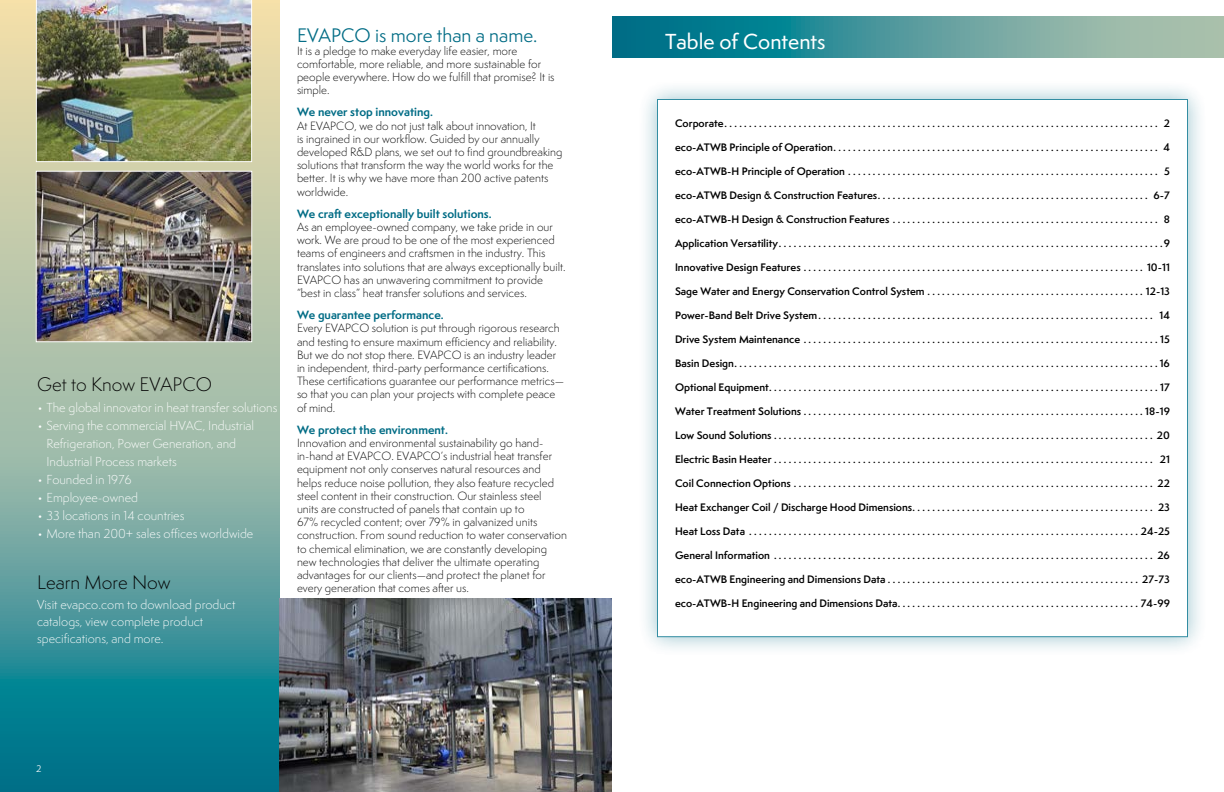
<style>
.page{position:relative;width:1224px;height:792px;background:#fff}
.page>*{position:absolute;margin:0;border:0;box-sizing:border-box;transform-origin:0 0}
.t1{font:500 20px "Semplicita Pro";color:#fff}
.t2{font:300 18px "Semplicita Pro";color:#000}
.t3{font:18px "Semplicita Pro";color:#006c85}
.t4{font:300 12px/18px "Semplicita Pro";color:#fff}
.t5{font:300 11px/13.2px "Semplicita Pro";color:#000}
.t6{font:700 11px "Semplicita Pro";color:#006c85}
.t7{font:600 10px "Semplicita Pro";color:#000}
.t8{font:9px "Semplicita Pro";color:#fff}
</style>
<div class="page">
<svg style="left:0;top:0;width:279px;height:792px;background:#6ea7a0"></svg>
<img style="left:279px;top:598px;width:333px;height:194px">
<img style="left:36px;top:0;width:216px;height:162px">
<img style="left:38px;top:173px;width:212px;height:167px">
<div style="left:36px;top:171px;width:216px;height:171px;border:1px solid #fff"></div>
<div style="left:636px;top:78px;width:572px;height:579px;background:#006c85;opacity:.5"></div>
<div style="left:657px;top:99px;width:531px;height:538px;background:#fff;border:1px solid #00718b"></div>
<svg style="left:612px;top:16px;width:612px;height:42px;background:#519a9c"></svg>
<h2 class="t2" style="left:37px;top:372px;width:176px">Get to Know EVAPCO</h2>
<p class="t4" style="left:37px;top:399px;width:242px">• The global innovator in heat transfer solutions</p>
<p class="t4" style="left:46px;top:417px;width:209px;text-indent:-9px">• Serving the commercial HVAC, Industrial<br>Refrigeration, Power Generation, and<br>Industrial Process markets</p>
<p class="t4" style="left:37px;top:471px;width:96px">• Founded in 1976</p>
<p class="t4" style="left:37px;top:489px;width:102px">• Employee-owned</p>
<p class="t4" style="left:37px;top:507px;width:149px">• 33 locations in 14 countries</p>
<p class="t4" style="left:37px;top:525px;width:218px">• More than 200+ sales offices worldwide</p>
<h2 class="t2" style="left:37px;top:570px;width:135px">Learn More Now</h2>
<p class="t4" style="left:37px;top:596px;width:200px;line-height:17px">Visit evapco.com to download product catalogs, view complete product specifications, and more.</p>
<h2 class="t3" style="left:297px;top:22px;width:242px">EVAPCO is more than a name.</h2>
<p class="t5" style="left:297px;top:44px;width:259px">It is a pledge to make everyday life easier, more comfortable, more reliable, and more sustainable for people everywhere. How do we fulfill that promise? It is simple.</p>
<p class="t6" style="left:297px;top:104px;width:137px">We never stop innovating.</p>
<p class="t5" style="left:297px;top:119px;width:267px">At EVAPCO, we do not just talk about innovation, It<br>is ingrained in our workflow. Guided by our annually developed R&amp;D plans, we set out to find groundbreaking solutions that transform the way the world works for the better. It is why we have more than 200 active patents worldwide.</p>
<p class="t6" style="left:297px;top:206px;width:196px">We craft exceptionally built solutions.</p>
<p class="t5" style="left:297px;top:220px;width:270px">As an employee-owned company, we take pride in our work. We are proud to be one of the most experienced teams of engineers and craftsmen in the industry. This translates into solutions that are always exceptionally built.<br>EVAPCO has an unwavering commitment to provide “best in class” heat transfer solutions and services.</p>
<p class="t6" style="left:297px;top:307px;width:148px">We guarantee performance.</p>
<p class="t5" style="left:297px;top:322px;width:269px">Every EVAPCO solution is put through rigorous research and testing to ensure maximum efficiency and reliability.<br>But we do not stop there. EVAPCO is an industry leader in independent, third-party performance certifications.<br>These certifications guarantee our performance metrics— so that you can plan your projects with complete peace of mind.</p>
<p class="t6" style="left:297px;top:422px;width:153px">We protect the environment.</p>
<p class="t5" style="left:297px;top:436px;width:272px">Innovation and environmental sustainability go hand&shy;in-hand at EVAPCO. EVAPCO’s industrial heat transfer equipment not only conserves natural resources and helps reduce noise pollution, they also feature recycled steel content in their construction. Our stainless steel<br>units are constructed of panels that contain up to<br>67% recycled content; over 79% in galvanized units construction. From sound reduction to water conservation to chemical elimination, we are constantly developing new technologies that deliver the ultimate operating advantages for our clients—and protect the planet for every generation that comes after us.</p>
<p class="t8" style="left:36px;top:762px;width:7px">2</p>
<h1 class="t1" style="left:665px;top:27px;width:162px">Table of Contents</h1>
<p class="t7" style="left:675px;top:116px;width:496px">Corporate . . . . . . . . . . . . . . . . . . . . . . . . . . . . . . . . . . . . . . . . . . . . . . . . . . . . . . . . . . . . . . . . . . . . . . . . . . . . . . . . . . . . . . . . 2</p>
<p class="t7" style="left:675px;top:140px;width:497px">eco-ATWB Principle of Operation . . . . . . . . . . . . . . . . . . . . . . . . . . . . . . . . . . . . . . . . . . . . . . . . . . . . . . . . . . . . . . . . . . 4</p>
<p class="t7" style="left:675px;top:164px;width:496px">eco-ATWB-H Principle of Operation . . . . . . . . . . . . . . . . . . . . . . . . . . . . . . . . . . . . . . . . . . . . . . . . . . . . . . . . . . . . . . . 5</p>
<p class="t7" style="left:675px;top:188px;width:496px">eco-ATWB Design &amp; Construction Features . . . . . . . . . . . . . . . . . . . . . . . . . . . . . . . . . . . . . . . . . . . . . . . . . . . . . . . 6-7</p>
<p class="t7" style="left:675px;top:212px;width:496px">eco-ATWB-H Design &amp; Construction Features . . . . . . . . . . . . . . . . . . . . . . . . . . . . . . . . . . . . . . . . . . . . . . . . . . . . . . 8</p>
<p class="t7" style="left:675px;top:236px;width:496px">Application Versatility . . . . . . . . . . . . . . . . . . . . . . . . . . . . . . . . . . . . . . . . . . . . . . . . . . . . . . . . . . . . . . . . . . . . . . . . . . . . . 9</p>
<p class="t7" style="left:675px;top:260px;width:497px">Innovative Design Features . . . . . . . . . . . . . . . . . . . . . . . . . . . . . . . . . . . . . . . . . . . . . . . . . . . . . . . . . . . . . . . . . . . . 10-11</p>
<p class="t7" style="left:675px;top:284px;width:496px">Sage Water and Energy Conservation Control System . . . . . . . . . . . . . . . . . . . . . . . . . . . . . . . . . . . . . . . . . . . 12-13</p>
<p class="t7" style="left:675px;top:308px;width:497px">Power-Band Belt Drive System . . . . . . . . . . . . . . . . . . . . . . . . . . . . . . . . . . . . . . . . . . . . . . . . . . . . . . . . . . . . . . . . . . . . 14</p>
<p class="t7" style="left:675px;top:332px;width:496px">Drive System Maintenance . . . . . . . . . . . . . . . . . . . . . . . . . . . . . . . . . . . . . . . . . . . . . . . . . . . . . . . . . . . . . . . . . . . . . . . 15</p>
<p class="t7" style="left:675px;top:356px;width:497px">Basin Design . . . . . . . . . . . . . . . . . . . . . . . . . . . . . . . . . . . . . . . . . . . . . . . . . . . . . . . . . . . . . . . . . . . . . . . . . . . . . . . . . . . . . 16</p>
<p class="t7" style="left:675px;top:380px;width:496px">Optional Equipment . . . . . . . . . . . . . . . . . . . . . . . . . . . . . . . . . . . . . . . . . . . . . . . . . . . . . . . . . . . . . . . . . . . . . . . . . . . . . . . 17</p>
<p class="t7" style="left:675px;top:404px;width:497px">Water Treatment Solutions . . . . . . . . . . . . . . . . . . . . . . . . . . . . . . . . . . . . . . . . . . . . . . . . . . . . . . . . . . . . . . . . . . . . 18-19</p>
<p class="t7" style="left:675px;top:428px;width:496px">Low Sound Solutions ............................................................................. 20</p>
<p class="t7" style="left:675px;top:452px;width:496px">Electric Basin Heater . . . . . . . . . . . . . . . . . . . . . . . . . . . . . . . . . . . . . . . . . . . . . . . . . . . . . . . . . . . . . . . . . . . . . . . . . . . . . 21</p>
<p class="t7" style="left:675px;top:476px;width:497px">Coil Connection Options . . . . . . . . . . . . . . . . . . . . . . . . . . . . . . . . . . . . . . . . . . . . . . . . . . . . . . . . . . . . . . . . . . . . . . . . . 22</p>
<p class="t7" style="left:675px;top:500px;width:496px">Heat Exchanger Coil / Discharge Hood Dimensions . . . . . . . . . . . . . . . . . . . . . . . . . . . . . . . . . . . . . . . . . . . . . . . . . 23</p>
<p class="t7" style="left:675px;top:524px;width:497px">Heat Loss Data . . . . . . . . . . . . . . . . . . . . . . . . . . . . . . . . . . . . . . . . . . . . . . . . . . . . . . . . . . . . . . . . . . . . . . . . . . . . . . 24-25</p>
<p class="t7" style="left:675px;top:548px;width:496px">General Information . . . . . . . . . . . . . . . . . . . . . . . . . . . . . . . . . . . . . . . . . . . . . . . . . . . . . . . . . . . . . . . . . . . . . . . . . . . . . 26</p>
<p class="t7" style="left:675px;top:572px;width:497px">eco-ATWB Engineering and Dimensions Data . . . . . . . . . . . . . . . . . . . . . . . . . . . . . . . . . . . . . . . . . . . . . . . . . . 27-73</p>
<p class="t7" style="left:675px;top:596px;width:496px">eco-ATWB-H Engineering and Dimensions Data . . . . . . . . . . . . . . . . . . . . . . . . . . . . . . . . . . . . . . . . . . . . . . . . 74-99</p>
</div>
